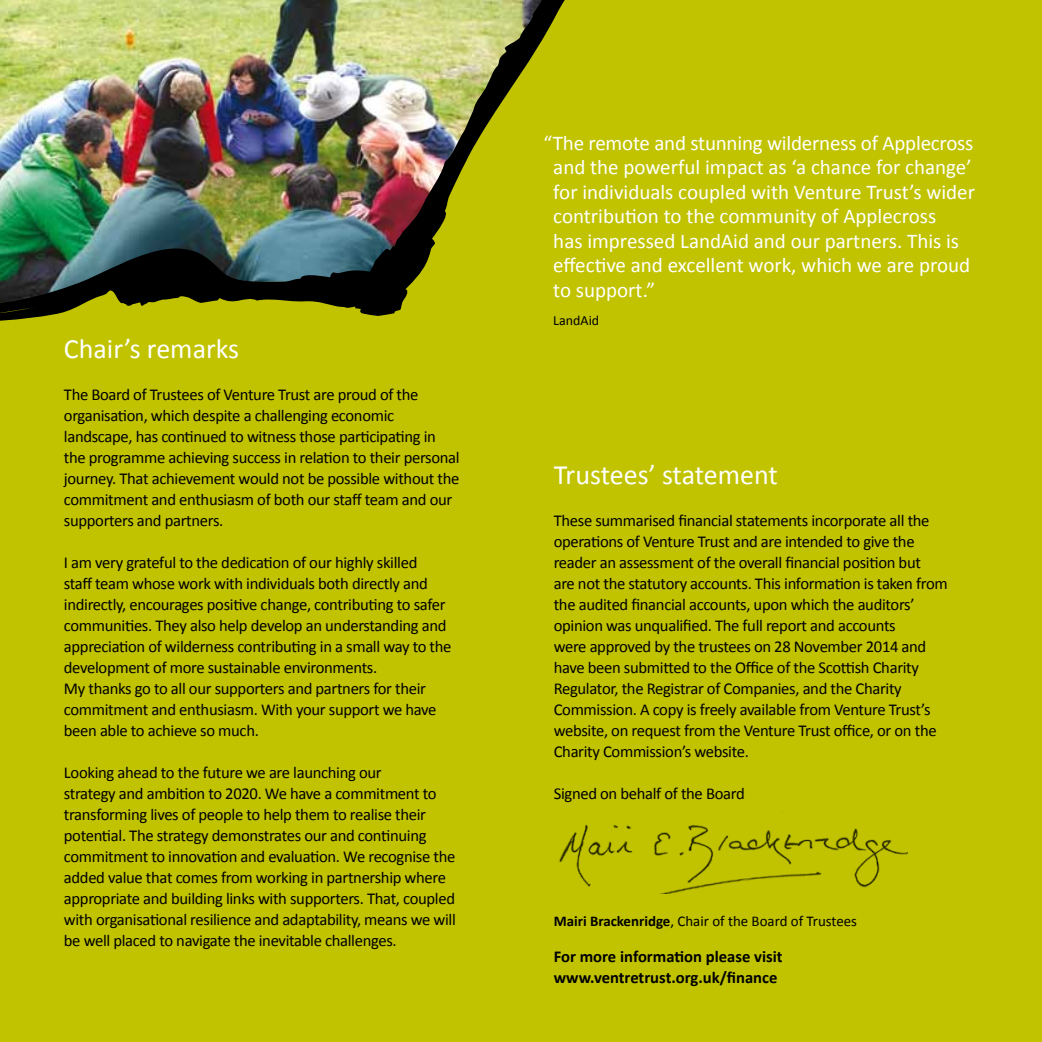
<style>
.page{position:relative;width:1042px;height:1042px;background:#c1c300}
.page>*{position:absolute;margin:0;border:0;box-sizing:border-box;transform-origin:0 0}
.t1{font:28px "Calibri";color:#fff}
.t2{font:21px/24.5px "Calibri";color:#fff}
.t3{font:16.62px/21px "Calibri";letter-spacing:-.02em;color:#000}
.t4{font:700 16.62px/21px "Calibri";color:#000}
.t5{font:14.88px "Calibri";color:#000}
.t6{font:14px "Calibri";color:#000}
.s1{font-weight:700}
</style>
<div class="page">
<img style="left:0;top:0;width:367px;height:248px">
<img style="left:367px;top:0;width:198px;height:287px">
<svg style="left:0;top:248px;width:408px;height:73px"></svg>
<img style="left:559px;top:825px;width:348px;height:68px">
<h1 class="t1" style="left:64px;top:332px;width:177px">Chair’s remarks</h1>
<p class="t3" style="left:64px;top:384px;width:397px">The Board of Trustees of Venture Trust are proud of the organisation, which despite a challenging economic landscape, has continued to witness those participating in the programme achieving success in relation to their personal journey. That achievement would not be possible without the commitment and enthusiasm of both our staff team and our supporters and partners.</p>
<p class="t3" style="left:64px;top:552px;width:389px">I am very grateful to the dedication of our highly skilled<br>staff team whose work with individuals both directly and indirectly, encourages positive change, contributing to safer communities. They also help develop an understanding and appreciation of wilderness contributing in a small way to the development of more sustainable environments.<br>My thanks go to all our supporters and partners for their commitment and enthusiasm. With your support we have been able to achieve so much.</p>
<p class="t3" style="left:64px;top:761px;width:393px">Looking ahead to the future we are launching our<br>strategy and ambition to 2020. We have a commitment to transforming lives of people to help them to realise their potential. The strategy demonstrates our and continuing commitment to innovation and evaluation. We recognise the added value that comes from working in partnership where appropriate and building links with supporters. That, coupled with organisational resilience and adaptability, means we will be well placed to navigate the inevitable challenges.</p>
<p class="t2" style="left:553px;top:129px;width:423px;text-indent:-10px">“The remote and stunning wilderness of Applecross and the powerful impact as ‘a chance for change’ for individuals coupled with Venture Trust’s wider contribution to the community of Applecross<br>has impressed LandAid and our partners. This is effective and excellent work, which we are proud to support.”</p>
<p class="t6" style="left:553px;top:311px;width:47px">LandAid</p>
<h1 class="t1" style="left:554px;top:458px;width:226px">Trustees’ statement</h1>
<p class="t3" style="left:554px;top:509px;width:395px">These summarised financial statements incorporate all the operations of Venture Trust and are intended to give the reader an assessment of the overall financial position but<br>are not the statutory accounts. This information is taken from the audited financial accounts, upon which the auditors’ opinion was unqualified. The full report and accounts<br>were approved by the trustees on 28 November 2014 and have been submitted to the Office of the Scottish Charity Regulator, the Registrar of Companies, and the Charity Commission. A copy is freely available from Venture Trust’s website, on request from the Venture Trust office, or on the Charity Commission’s website.</p>
<p class="t3" style="left:554px;top:782px;width:192px">Signed on behalf of the Board</p>
<p class="t5" style="left:554px;top:911px;width:305px"><span class="s1">Mairi Brackenridge</span>, Chair of the Board of Trustees</p>
<p class="t4" style="left:554px;top:945px;width:230px">For more information please visit www.ventretrust.org.uk/finance</p>
</div>
